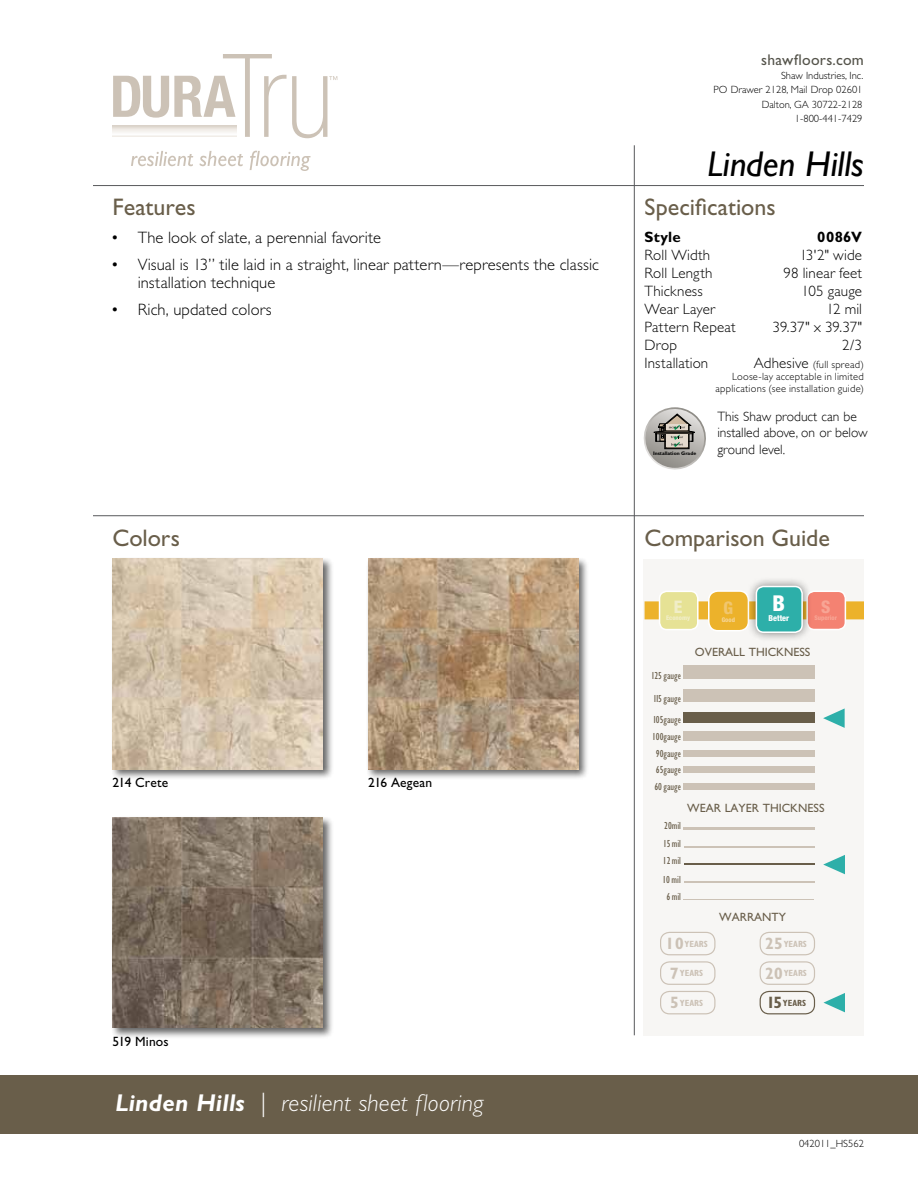
<style>
.page{position:relative;width:918px;height:1188px;background:#fff}
.page>*{position:absolute;margin:0;border:0;box-sizing:border-box;transform-origin:0 0}
.t1{font:italic 36px "Gill Sans Std";color:#000}
.t2{font:italic 300 24.3px "Gill Sans Std";letter-spacing:.005em;color:#fff}
.t3{font:24px "Gill Sans Std";color:#695e4a}
.t4{font:800 condensed 21.9px "Helvetica Neue LT Std";color:#fff}
.t5{font:800 condensed 17.25px "Helvetica Neue LT Std";color:#f1eec8}
.t6{font:800 condensed 17.25px "Helvetica Neue LT Std";color:#f8a595}
.t7{font:800 condensed 17.25px "Helvetica Neue LT Std";color:#f1c66e}
.t8{font:300 16.5px/18px "Gill Sans Std";letter-spacing:.005em;color:#000}
.t9{font:15.6px "Gill Sans Std";letter-spacing:.015em;color:#54534a}
.t10{font:300 15px "Gill Sans Std";letter-spacing:.01em;color:#000}
.t11{font:700 15px "Gill Sans Std";letter-spacing:.015em;color:#000}
.t12{font:300 13.5px/16.5px "Gill Sans";color:#000}
.t13{font:13.5px "Gill Sans Std";letter-spacing:.005em;color:#000}
.t14{font:12px "Gill Sans Std";color:#695e4a}
.t15{font:300 10.5px/14.2px "Gill Sans Std";letter-spacing:.005em;color:#000;text-align:right}
.t16{font:condensed 10.5px/16.2px "Gill Sans Std";color:#695e4a;text-align:justify}
.t17{font:700 condensed 9px "Gill Sans Std";color:#ccc2b6}
.t18{font:700 condensed 9px "Gill Sans Std";color:#695e4a}
.t19{font:800 condensed 8.25px "Helvetica Neue LT Std";color:#fff}
.t20{font:800 condensed 6.45px "Helvetica Neue LT Std";color:#f8a595}
.t21{font:800 condensed 6.45px "Helvetica Neue LT Std";color:#f1eec8}
.t22{font:800 condensed 6.45px "Helvetica Neue LT Std";color:#f5d494}
.t23{font:700 5.1px "Gill Sans";color:#000}
.s1{font-weight:700}
.s2{font-size:15px}
.s3{font-size:16.5px}
</style>
<div class="page">
<hr style="left:93px;top:185px;width:771px;height:1px;background:#58595b">
<hr style="left:634px;top:145px;width:1px;height:890px;background:#58595b">
<hr style="left:93px;top:515px;width:771px;height:1px;background:#58595b">
<svg style="left:643px;top:407px;width:63px;height:63px"></svg>
<svg style="left:131px;top:151px;width:62px;height:15px"></svg>
<svg style="left:200px;top:151px;width:43px;height:15px"></svg>
<svg style="left:250px;top:151px;width:61px;height:20px"></svg>
<svg style="left:113px;top:54px;width:224px;height:84px"></svg>
<svg style="left:112px;top:126px;width:124px;height:11px"></svg>
<div style="left:644px;top:559px;width:220px;height:476px;background:#f7f6f4"></div>
<div style="left:0;top:1075px;width:918px;height:59px;background:#695e4a"></div>
<div style="left:110px;top:557px;width:224px;height:223px;background:#000;opacity:.6"></div>
<img style="left:113px;top:559px;width:210px;height:210px">
<div style="left:110px;top:815px;width:224px;height:224px;background:#000;opacity:.6"></div>
<img style="left:113px;top:817px;width:210px;height:211px">
<div style="left:366px;top:557px;width:224px;height:223px;background:#000;opacity:.6"></div>
<img style="left:368px;top:559px;width:211px;height:210px">
<div style="left:645px;top:601px;width:219px;height:18px;background:#ecb22b"></div>
<div style="left:660px;top:591px;width:38px;height:39px;background:#e6e295;border-radius:7px"></div>
<div style="left:659px;top:591px;width:40px;height:39px;border:2px solid #fff;border-radius:7px"></div>
<div style="left:807px;top:591px;width:38px;height:39px;background:#f48272;border-radius:7px"></div>
<div style="left:806px;top:591px;width:40px;height:39px;border:2px solid #fff;border-radius:7px"></div>
<div style="left:709px;top:591px;width:39px;height:40px;background:#ecb22b;border-radius:9px"></div>
<div style="left:708px;top:590px;width:41px;height:41px;border:2px solid #fff;border-radius:9px"></div>
<div style="left:746px;top:576px;width:67px;height:67px;background:#000;opacity:.5"></div>
<div style="left:756px;top:587px;width:46px;height:45px;background:#2dafa9;border-radius:7px"></div>
<div style="left:756px;top:586px;width:47px;height:47px;border:2px solid #fff;border-radius:7px"></div>
<svg style="left:823px;top:708px;width:22px;height:20px"></svg>
<svg style="left:823px;top:993px;width:22px;height:19px"></svg>
<div style="left:760px;top:932px;width:55px;height:23px;border:1px solid #ccc2b6;border-radius:9px"></div>
<div style="left:760px;top:991px;width:55px;height:23px;border:1px solid #695e4a;border-radius:9px"></div>
<div style="left:760px;top:961px;width:55px;height:24px;border:1px solid #ccc2b6;border-radius:9px"></div>
<div style="left:660px;top:932px;width:55px;height:23px;border:1px solid #ccc2b6;border-radius:9px"></div>
<div style="left:660px;top:961px;width:55px;height:24px;border:1px solid #ccc2b6;border-radius:9px"></div>
<div style="left:660px;top:991px;width:55px;height:23px;border:1px solid #ccc2b6;border-radius:9px"></div>
<svg style="left:823px;top:855px;width:22px;height:19px"></svg>
<hr style="left:684px;top:882px;width:130px;height:1px;background:#ccc2b6">
<hr style="left:684px;top:864px;width:130px;height:1px;background:#695e4a">
<hr style="left:684px;top:846px;width:131px;height:1px;background:#ccc2b6">
<hr style="left:684px;top:899px;width:130px;height:1px;background:#ccc2b6">
<hr style="left:684px;top:827px;width:131px;height:2px;background:#ccc2b6">
<div style="left:684px;top:751px;width:131px;height:6px;background:#ccc2b6"></div>
<div style="left:684px;top:767px;width:131px;height:6px;background:#ccc2b6"></div>
<div style="left:684px;top:783px;width:131px;height:7px;background:#ccc2b6"></div>
<div style="left:684px;top:731px;width:131px;height:9px;background:#ccc2b6"></div>
<div style="left:684px;top:712px;width:131px;height:11px;background:#695e4a"></div>
<div style="left:684px;top:689px;width:131px;height:13px;background:#ccc2b6"></div>
<div style="left:684px;top:665px;width:131px;height:14px;background:#ccc2b6"></div>
<h3 class="t3" style="left:112px;top:194px;width:85px">Features</h3>
<h3 class="t8" style="left:111px;top:229px;width:272px">• The look of slate, a perennial favorite</h3>
<h3 class="t8" style="left:138px;top:256px;width:463px;text-indent:-27px">• Visual is 13” tile laid in a straight, linear pattern—represents the classic installation technique</h3>
<h3 class="t8" style="left:111px;top:301px;width:162px">• Rich, updated colors</h3>
<h3 class="t3" style="left:112px;top:524px;width:69px">Colors</h3>
<p class="t13" style="left:112px;top:775px;width:57px">214 Crete</p>
<p class="t13" style="left:112px;top:1034px;width:58px">519 Minos</p>
<p class="t13" style="left:368px;top:775px;width:65px">216 Aegean</p>
<h2 class="t2" style="left:116px;top:1089px;width:370px"><span class="s1">Linden Hills</span> | resilient sheet flooring</h2>
<h3 class="t9" style="left:761px;top:50px;width:104px">shawfloors.com</h3>
<p class="t15" style="left:714px;top:69px;width:151px">Shaw Industries, Inc.<br>PO Drawer 2128, Mail Drop 02601<br>Dalton, GA 30722-2128<br>1-800-441-7429</p>
<h1 class="t1" style="left:707px;top:143px;width:158px">Linden Hills</h1>
<h3 class="t3" style="left:645px;top:194px;width:133px">Specifications</h3>
<h3 class="t11" style="left:645px;top:228px;width:38px">Style</h3>
<h3 class="t11" style="left:817px;top:228px;width:46px">0086V</h3>
<h3 class="t10" style="left:645px;top:247px;width:67px">Roll Width</h3>
<h3 class="t10" style="left:800px;top:247px;width:64px">13'2" wide</h3>
<h3 class="t10" style="left:645px;top:265px;width:70px">Roll Length</h3>
<h3 class="t10" style="left:784px;top:265px;width:80px">98 linear feet</h3>
<h3 class="t10" style="left:645px;top:283px;width:60px">Thickness</h3>
<h3 class="t10" style="left:802px;top:283px;width:62px">105 gauge</h3>
<h3 class="t10" style="left:645px;top:301px;width:72px">Wear Layer</h3>
<h3 class="t10" style="left:827px;top:301px;width:37px">12 mil</h3>
<h3 class="t10" style="left:645px;top:319px;width:93px">Pattern Repeat</h3>
<h3 class="t10" style="left:773px;top:319px;width:91px">39.37" x 39.37"</h3>
<h3 class="t10" style="left:645px;top:337px;width:34px">Drop</h3>
<h3 class="t10" style="left:842px;top:337px;width:21px">2/3</h3>
<h3 class="t10" style="left:645px;top:355px;width:65px">Installation</h3>
<p class="t15" style="left:715px;top:359px;width:150px;line-height:12px"><span class="s2">Adhesive</span> (full spread)<br>Loose-lay acceptable in limited applications (see installation guide)</p>
<p class="t12" style="left:717px;top:408px;width:152px">This Shaw product can be installed above, on or below</p>
<p class="t23" style="left:653px;top:450px;width:45px">Installation Grade</p>
<p class="t12" style="left:717px;top:441px;width:69px">ground level.</p>
<h3 class="t3" style="left:645px;top:525px;width:187px">Comparison Guide</h3>
<h3 class="t5" style="left:674px;top:596px;width:10px">E</h3>
<p class="t21" style="left:666px;top:614px;width:26px">Economy</p>
<h3 class="t7" style="left:724px;top:597px;width:11px">G</h3>
<p class="t22" style="left:722px;top:615px;width:15px">Good</p>
<h3 class="t4" style="left:773px;top:590px;width:14px">B</h3>
<p class="t19" style="left:768px;top:613px;width:22px">Better</p>
<h3 class="t6" style="left:821px;top:596px;width:11px">S</h3>
<p class="t20" style="left:815px;top:614px;width:24px">Superior</p>
<p class="t16" style="left:651px;top:668px;width:32px">125 gauge</p>
<p class="t16" style="left:653px;top:690px;width:29px">115 gauge</p>
<p class="t16" style="left:653px;top:712px;width:30px">105gauge</p>
<p class="t16" style="left:652px;top:729px;width:30px">100gauge</p>
<p class="t16" style="left:654px;top:746px;width:28px">90gauge 65gauge 60 gauge</p>
<p class="t14" style="left:695px;top:645px;width:38px">Overall</p>
<p class="t14" style="left:749px;top:645px;width:57px">Thickness</p>
<p class="t14" style="left:687px;top:801px;width:133px">Wear Layer Thic kness</p>
<p class="t16" style="left:664px;top:818px;width:18px">20mil</p>
<p class="t16" style="left:663px;top:836px;width:19px">15mil</p>
<p class="t16" style="left:663px;top:852px;width:20px">12 mil</p>
<p class="t16" style="left:662px;top:871px;width:20px">10 mil</p>
<p class="t16" style="left:667px;top:888px;width:16px">6 mil</p>
<p class="t17" style="left:665px;top:939px;width:44px"><span class="s3">10</span>YEARS</p>
<p class="t17" style="left:670px;top:968px;width:34px"><span class="s3">7</span>YEARS</p>
<p class="t17" style="left:670px;top:998px;width:34px"><span class="s3">5</span>YEARS</p>
<p class="t14" style="left:719px;top:910px;width:68px">Warranty</p>
<p class="t17" style="left:766px;top:939px;width:43px"><span class="s3">25</span>YEARS</p>
<p class="t17" style="left:766px;top:968px;width:43px"><span class="s3">20</span>YEARS</p>
<p class="t18" style="left:766px;top:998px;width:41px"><span class="s3">15</span>YEARS</p>
<p class="t15" style="left:799px;top:1137px;width:66px">042011_HS562</p>
</div>
